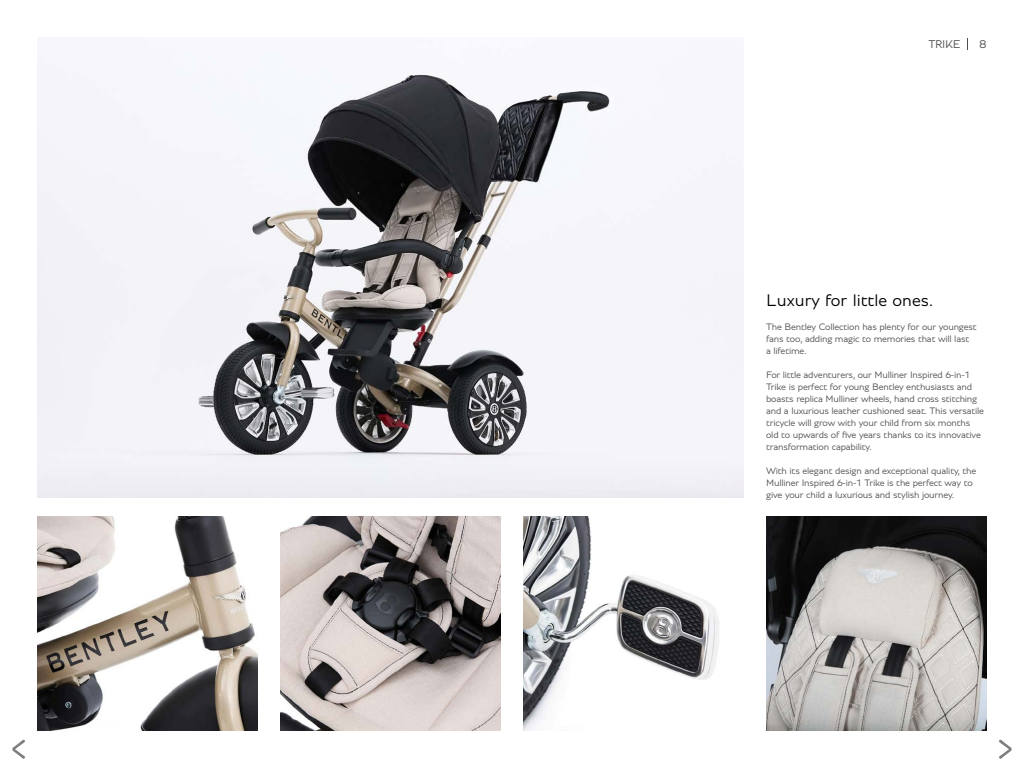
<style>
.page{position:relative;width:1024px;height:768px;background:#fff}
.page>*{position:absolute;margin:0;border:0;box-sizing:border-box;transform-origin:0 0}
.t1{font:300 18px "Bentley";color:#000}
.t2{font:300 12px "Bentley";letter-spacing:-.025em;color:#4d4d4d}
.t3{font:300 10px/12px "Bentley";letter-spacing:-.02em;color:#4d4d4d}
</style>
<div class="page">
<svg style="left:13px;top:740px;width:12px;height:19px"></svg>
<svg style="left:999px;top:740px;width:12px;height:19px"></svg>
<img style="left:38px;top:56px;width:706px;height:442px">
<img style="left:38px;top:516px;width:220px;height:214px">
<img style="left:280px;top:516px;width:221px;height:214px">
<img style="left:523px;top:516px;width:196px;height:214px">
<img style="left:766px;top:516px;width:220px;height:214px">
<svg style="left:967px;top:38px;width:1px;height:12px"></svg>
<p class="t2" style="left:928px;top:36px;width:34px">TRIKE</p>
<p class="t2" style="left:980px;top:36px;width:8px">8</p>
<h1 class="t1" style="left:766px;top:288px;width:169px">Luxury for little ones.</h1>
<p class="t3" style="left:766px;top:321px;width:212px">The Bentley Collection has plenty for our youngest fans too, adding magic to memories that will last a lifetime.</p>
<p class="t3" style="left:766px;top:369px;width:220px">For little adventurers, our Mulliner Inspired 6-in-1<br>Trike is perfect for young Bentley enthusiasts and boasts replica Mulliner wheels, hand cross stitching and a luxurious leather cushioned seat. This versatile tricycle will grow with your child from six months old to upwards of five years thanks to its innovative transformation capability.</p>
<p class="t3" style="left:766px;top:465px;width:212px">With its elegant design and exceptional quality, the<br>Mulliner Inspired 6-in-1 Trike is the perfect way to give your child a luxurious and stylish journey.</p>
</div>
